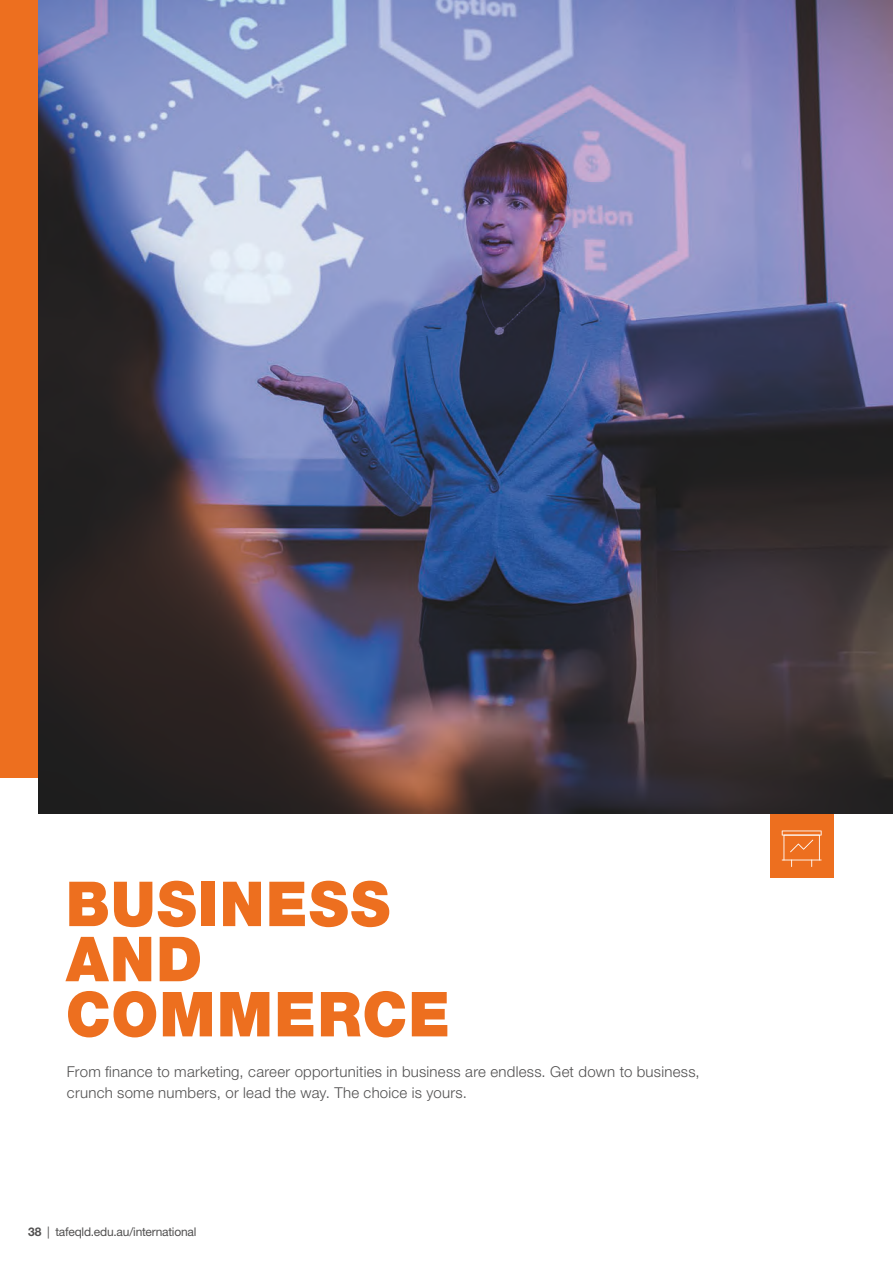
<style>
.page{position:relative;width:893px;height:1263px;background:#fff}
.page>*{position:absolute;margin:0;border:0;box-sizing:border-box;transform-origin:0 0}
.t1{font:900 62.1px/55.2px "Helvetica Neue LT Pro";letter-spacing:.025em;color:#ed6f1f;scale:.95 1}
.t2{font:300 15px/21px "Helvetica Neue LT Std";letter-spacing:.015em;color:#515050}
.t3{font:12px "Helvetica Neue LT Pro";letter-spacing:-.02em;color:#515050}
.s1{font-weight:700}
</style>
<div class="page">
<div style="left:0;top:0;width:833px;height:778px;background:#ed6f1f"></div>
<img style="left:38px;top:0;width:855px;height:814px">
<div style="left:770px;top:814px;width:63px;height:63px;background:#ed6f1f"></div>
<svg style="left:782px;top:830px;width:40px;height:37px"></svg>
<h1 class="t1" style="left:66px;top:876px;width:406px">BUSINESS<br>AND<br>COMMERCE</h1>
<p class="t2" style="left:67px;top:1060px;width:634px">From finance to marketing, career opportunities in business are endless. Get down to business, crunch some numbers, or lead the way. The choice is yours.</p>
<p class="t3" style="left:28px;top:1224px;width:170px"><span class="s1">38</span> | tafeqld.edu.au/international</p>
</div>
